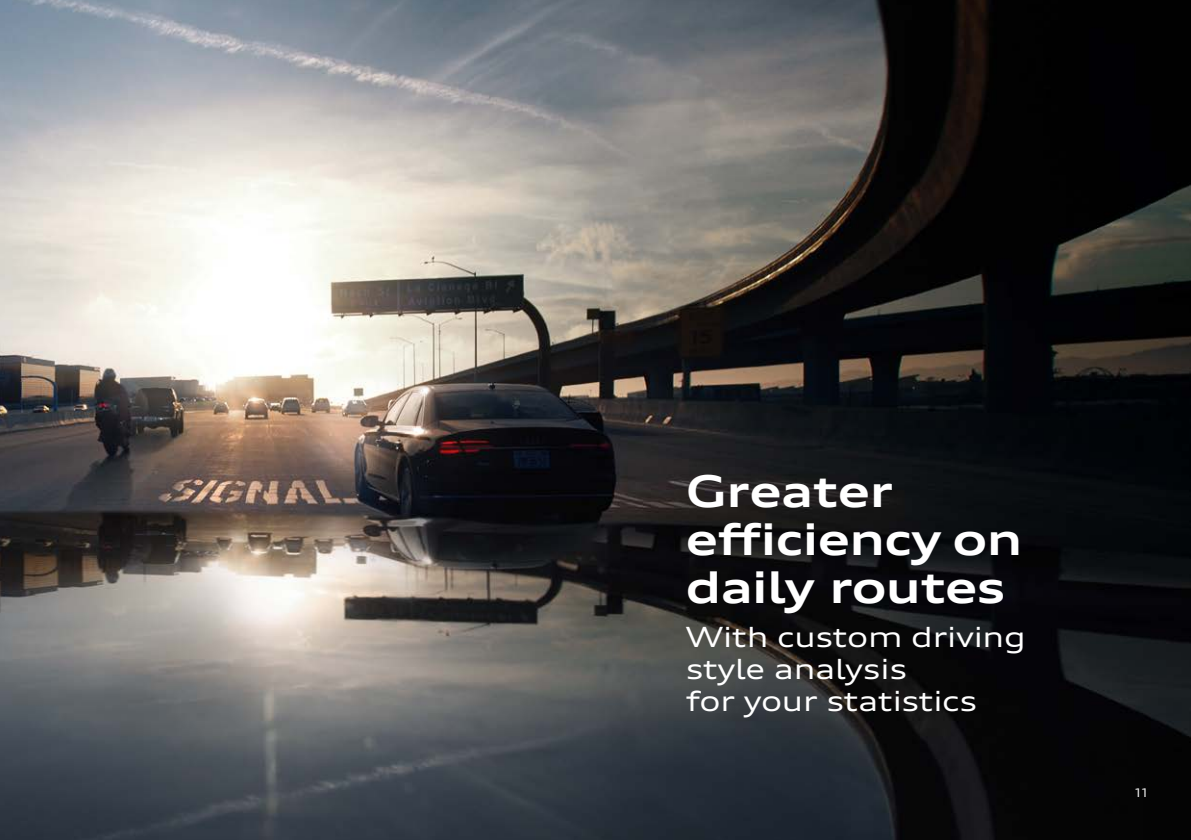
<style>
.page{position:relative;width:1191px;height:840px;background:#fff}
.page>*{position:absolute;margin:0;border:0;box-sizing:border-box;transform-origin:0 0}
.t1{font:700 expanded 44px/48px "Audi Type";letter-spacing:-.01em;color:#fff}
.t2{font:expanded 28px/32px "Audi Type";letter-spacing:-.01em;color:#fff}
.t3{font:12px "Audi Type";color:#fff}
</style>
<div class="page">
<img style="left:0;top:0;width:1191px;height:839px">
<h1 class="t1" style="left:686px;top:466px;width:338px">Greater efficiency on daily routes</h1>
<p class="t2" style="left:686px;top:620px;width:341px">With custom driving style analysis<br>for your statistics</p>
<p class="t3" style="left:1134px;top:785px;width:16px">11</p>
</div>
